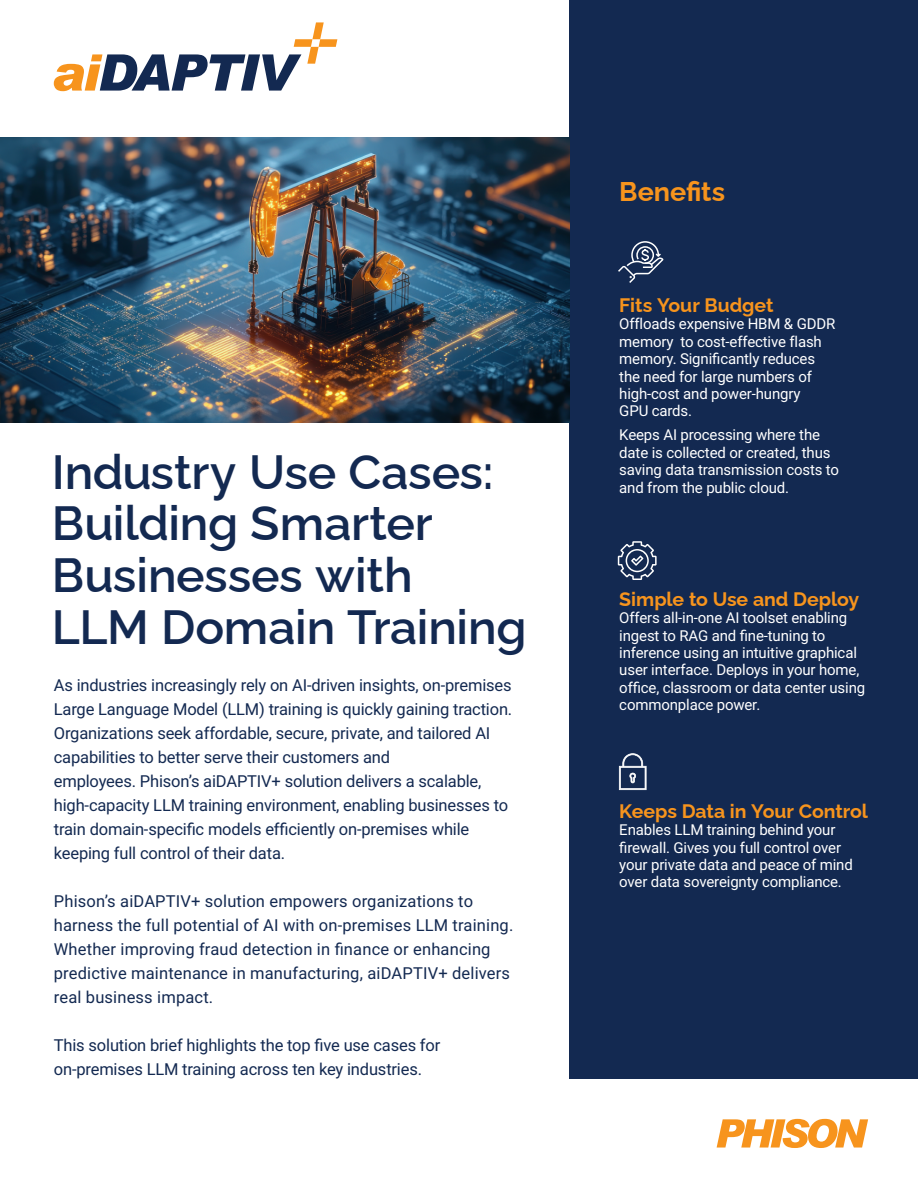
<style>
.page{position:relative;width:918px;height:1188px;background:#fff}
.page>*{position:absolute;margin:0;border:0;box-sizing:border-box;transform-origin:0 0}
.t1{font:600 48px/51.6px "Raleway";letter-spacing:-.005em;color:#132951}
.t2{font:700 27px "Raleway";color:#f7941d}
.t3{font:700 19.5px "Raleway";letter-spacing:-.005em;color:#f7941d}
.t4{font:16.5px/24px "Roboto";letter-spacing:-.01em;color:#132951}
.t5{font:16.5px/24px "Roboto";letter-spacing:.01em;color:#132951}
.t6{font:15px/17.4px "Roboto";letter-spacing:-.01em;color:#fff}
</style>
<div class="page">
<div style="left:569px;top:0;width:349px;height:1078px;background:#132951"></div>
<svg style="left:54px;top:22px;width:283px;height:69px"></svg>
<svg style="left:717px;top:1119px;width:151px;height:29px"></svg>
<img style="left:0;top:137px;width:569px;height:285px">
<svg style="left:618px;top:241px;width:46px;height:42px"></svg>
<svg style="left:619px;top:753px;width:28px;height:37px"></svg>
<svg style="left:618px;top:541px;width:39px;height:39px"></svg>
<h1 class="t1" style="left:52px;top:441px;width:476px">Industry Use Cases:<br>Building Smarter<br>Businesses with<br>LLM Domain Training</h1>
<p class="t4" style="left:54px;top:672px;width:460px">As industries increasingly rely on AI-driven insights, on-premises Large Language Model (LLM) training is quickly gaining traction.<br>Organizations seek affordable, secure, private, and tailored AI capabilities to better serve their customers and<br>employees. Phison’s aiDAPTIV+ solution delivers a scalable, high-capacity LLM training environment, enabling businesses to train domain-specific models efficiently on-premises while keeping full control of their data.</p>
<p class="t5" style="left:54px;top:888px;width:461px">Phison’s aiDAPTIV+ solution empowers organizations to harness the full potential of AI with on-premises LLM training.<br>Whether improving fraud detection in finance or enhancing predictive maintenance in manufacturing, aiDAPTIV+ delivers real business impact.</p>
<p class="t4" style="left:54px;top:1032px;width:388px">This solution brief highlights the top five use cases for on-premises LLM training across ten key industries.</p>
<h2 class="t2" style="left:619px;top:171px;width:107px">Benefits</h2>
<h3 class="t3" style="left:619px;top:290px;width:156px">Fits Your Budget</h3>
<p class="t6" style="left:619px;top:315px;width:218px">Offloads expensive HBM &amp; GDDR memory to cost-effective flash memory. Significantly reduces the need for large numbers of high-cost and power-hungry<br>GPU cards.</p>
<p class="t6" style="left:619px;top:426px;width:221px">Keeps AI processing where the date is collected or created, thus saving data transmission costs to and from the public cloud.</p>
<h3 class="t3" style="left:619px;top:584px;width:241px">Simple to Use and Deploy</h3>
<p class="t6" style="left:619px;top:609px;width:247px">Offers all-in-one AI toolset enabling ingest to RAG and fine-tuning to inference using an intuitive graphical user interface. Deploys in your home, office, classroom or data center using commonplace power.</p>
<h3 class="t3" style="left:619px;top:796px;width:250px">Keeps Data in Your Control</h3>
<p class="t6" style="left:619px;top:821px;width:235px">Enables LLM training behind your firewall. Gives you full control over your private data and peace of mind over data sovereignty compliance.</p>
</div>
